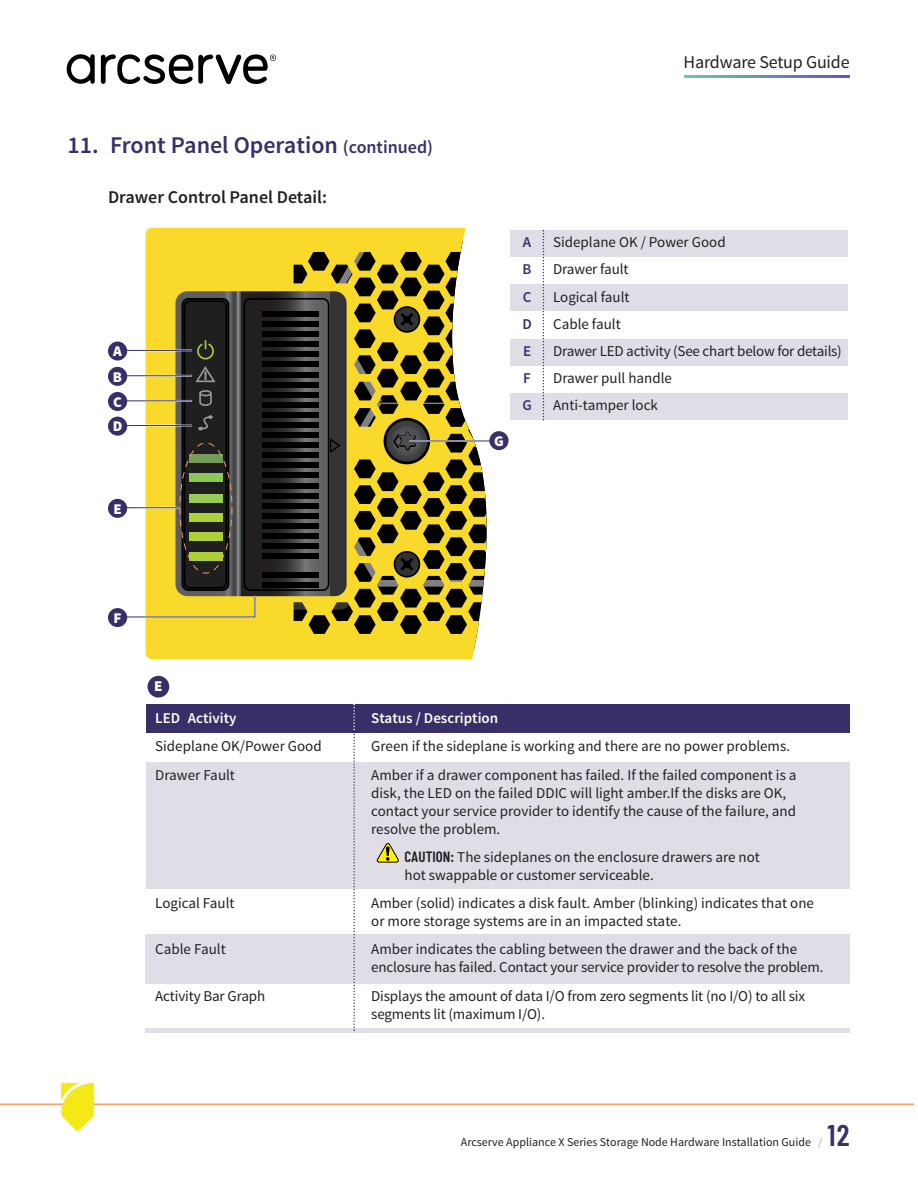
<style>
.page{position:relative;width:918px;height:1188px;background:#fff}
.page>*{position:absolute;margin:0;border:0;box-sizing:border-box;transform-origin:0 0}
.t1{font:600 30px "Barlow Condensed";color:#392f68}
.t2{font:600 24px "Source Sans Pro";color:#392f68}
.t3{font:600 18px "Source Sans Pro";color:#231f20}
.t4{font:18px "Source Sans Pro";letter-spacing:-.01em;color:#231f20}
.t5{font:15px/18px "Source Sans Pro";color:#231f20}
.t6{font:600 15px "Source Sans Pro";color:#fff}
.t7{font:600 15px/27.2px "Source Sans Pro";color:#392f68;text-align:justify}
.t8{font:900 15px "Source Sans Pro";color:#fff}
.t9{font:900 14.85px "Source Sans Pro";color:#fff}
.t10{font:12px "Source Sans Pro";color:#231f20}
.s1{font-size:18px}
.s2{font-family:"Barlow Condensed";font-weight:600}
.s3{color:#6dc7b4}
</style>
<div class="page">
<img style="left:0;top:1082px;width:913px;height:50px">
<svg style="left:67px;top:54px;width:28px;height:30px"></svg>
<svg style="left:101px;top:54px;width:175px;height:30px"></svg>
<svg style="left:685px;top:76px;width:165px;height:2px"></svg>
<svg style="left:146px;top:228px;width:359px;height:431px;fill:#f9da2a"></svg>
<div style="left:108px;top:342px;width:19px;height:19px;background:#392f68;border-radius:50%"></div>
<svg style="left:108px;top:499px;width:19px;height:19px"></svg>
<svg style="left:108px;top:367px;width:19px;height:19px"></svg>
<svg style="left:108px;top:417px;width:19px;height:19px"></svg>
<div style="left:108px;top:392px;width:19px;height:19px;background:#392f68;border-radius:50%"></div>
<div style="left:108px;top:608px;width:19px;height:19px;background:#392f68;border-radius:50%"></div>
<svg style="left:113px;top:241px;width:386px;height:409px;background:#938847"></svg>
<hr style="left:410px;top:440px;width:80px;height:2px;background:#fff">
<hr style="left:410px;top:441px;width:80px;height:1px;background:#392f68">
<div style="left:489px;top:431px;width:20px;height:19px;background:#392f68;border-radius:50%"></div>
<div style="left:511px;top:231px;width:337px;height:26px;background:#e0dde7"></div>
<div style="left:511px;top:339px;width:337px;height:26px;background:#e0dde7"></div>
<div style="left:511px;top:393px;width:337px;height:26px;background:#e0dde7"></div>
<div style="left:511px;top:284px;width:337px;height:27px;background:#e0dde7"></div>
<svg style="left:543px;top:230px;width:1px;height:190px"></svg>
<div style="left:146px;top:762px;width:704px;height:126px;background:#e0dde7"></div>
<div style="left:145px;top:935px;width:705px;height:49px;background:#e0dde7"></div>
<hr style="left:145px;top:1028px;width:705px;height:4px;background:#e0dde7">
<div style="left:147px;top:704px;width:703px;height:29px;background:#392f68"></div>
<svg style="left:353px;top:704px;width:2px;height:327px"></svg>
<svg style="left:377px;top:843px;width:22px;height:20px"></svg>
<div style="left:148px;top:676px;width:21px;height:22px;background:#392f68;border-radius:50%"></div>
<h2 class="t2" style="left:68px;top:137px;width:367px">11. Front Panel Operation <span class="s1">(continued)</span></h2>
<p class="t3" style="left:108px;top:191px;width:221px">Drawer Control Panel Detail:</p>
<p class="t9" style="left:113px;top:342px;width:10px">A</p>
<p class="t9" style="left:113px;top:368px;width:11px">B</p>
<p class="t9" style="left:113px;top:393px;width:10px">C</p>
<p class="t9" style="left:113px;top:418px;width:11px">D</p>
<p class="t9" style="left:113px;top:500px;width:10px">E</p>
<p class="t9" style="left:114px;top:609px;width:10px">F</p>
<p class="t8" style="left:154px;top:677px;width:10px">E</p>
<p class="t4" style="left:684px;top:51px;width:168px">Hardware Setup Guide</p>
<p class="t9" style="left:494px;top:432px;width:11px">G</p>
<p class="t7" style="left:522px;top:230px;width:11px">A B C D E F G</p>
<p class="t5" style="left:553px;top:228px;width:290px;line-height:27.2px">Sideplane OK / Power Good<br>Drawer fault<br>Logical fault<br>Cable fault<br>Drawer LED activity (See chart below for details)<br>Drawer pull handle<br>Anti-tamper lock</p>
<p class="t6" style="left:155px;top:713px;width:83px">LED Activity</p>
<p class="t6" style="left:371px;top:713px;width:129px">Status / Description</p>
<p class="t5" style="left:155px;top:737px;width:168px">Sideplane OK/Power Good</p>
<p class="t5" style="left:371px;top:737px;width:420px">Green if the sideplane is working and there are no power problems.</p>
<p class="t5" style="left:155px;top:765px;width:81px">Drawer Fault</p>
<p class="t5" style="left:371px;top:765px;width:427px">Amber if a drawer component has failed. If the failed component is a disk, the LED on the failed DDIC will light amber.If the disks are OK, contact your service provider to identify the cause of the failure, and resolve the problem.</p>
<p class="t5" style="left:405px;top:848px;width:357px"><span class="s2">CAUTION:</span> The sideplanes on the enclosure drawers are not hot swappable or customer serviceable.</p>
<p class="t5" style="left:155px;top:894px;width:81px">Logical Fault</p>
<p class="t5" style="left:371px;top:894px;width:444px">Amber (solid) indicates a disk fault. Amber (blinking) indicates that one or more storage systems are in an impacted state.</p>
<p class="t5" style="left:155px;top:940px;width:72px">Cable Fault</p>
<p class="t5" style="left:371px;top:940px;width:454px">Amber indicates the cabling between the drawer and the back of the enclosure has failed. Contact your service provider to resolve the problem.</p>
<p class="t5" style="left:155px;top:986px;width:111px">Activity Bar Graph</p>
<p class="t5" style="left:371px;top:986px;width:435px">Displays the amount of data I/O from zero segments lit (no I/O) to all six segments lit (maximum I/O).</p>
<h1 class="t1" style="left:827px;top:1118px;width:24px">12</h1>
<p class="t10" style="left:461px;top:1135px;width:363px">Arcserve Appliance X Series Storage Node Hardware Installation Guide <span class="s3">/</span></p>
</div>
